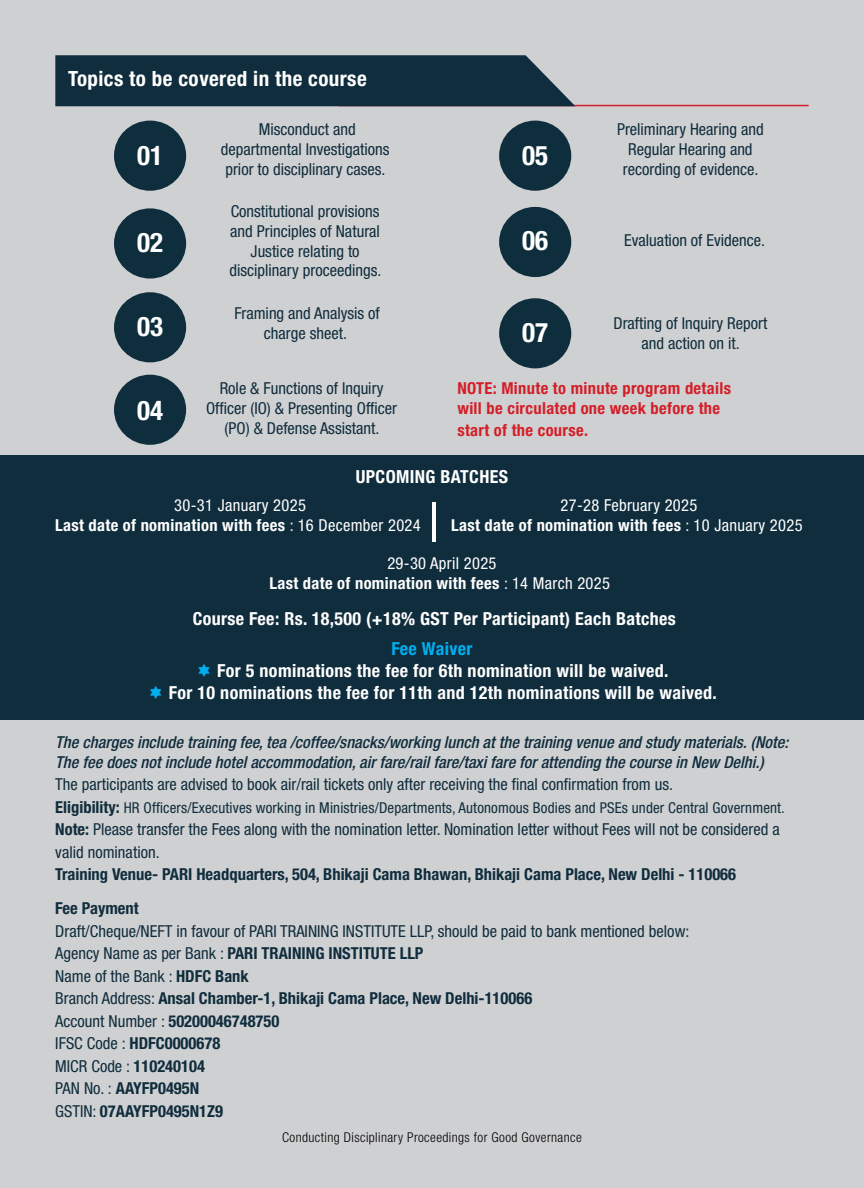
<style>
.page{position:relative;width:864px;height:1188px;background:#fff}
.page>*{position:absolute;margin:0;border:0;box-sizing:border-box;transform-origin:0 0}
.t1{font:700 condensed 27px "Helvetica Neue LT Std";color:#fff}
.t2{font:700 condensed 21px "Helvetica Neue LT Std";letter-spacing:.02em;color:#fff}
.t3{font:700 condensed 18px/21.6px "Helvetica Neue LT Std";letter-spacing:.02em;color:#fff;text-align:center}
.t4{font:700 condensed 18px "Helvetica Neue LT Std";letter-spacing:.02em;color:#00aeef}
.t5{font:condensed 16.5px/19.8px "Helvetica Neue LT Std";color:#102d3d;text-align:center}
.t6{font:italic 500 condensed 16.5px/19.8px "Helvetica Neue LT Std";color:#102d3d}
.t7{font:condensed 16.5px/19.8px "Helvetica Neue LT Std";letter-spacing:.02em;color:#fff;text-align:center}
.t8{font:700 condensed 16.5px/34px "Helvetica Neue LT Std";color:#102d3d}
.t9{font:700 condensed 16.5px/19.8px "Helvetica Neue LT Std";letter-spacing:.02em;color:#d31f28}
.t10{font:700 condensed 16.5px/19.8px "Helvetica Neue LT Std";letter-spacing:.02em;color:#fff;text-align:center}
.t11{font:condensed 15px "Helvetica Neue LT Std";letter-spacing:.01em;color:#102d3d}
.t12{font:300 condensed 13.5px "Helvetica Neue LT Std";letter-spacing:.03em;color:#000}
.s1{font-weight:700}
.s2{font-weight:400}
.s3{font-weight:700;font-size:16.5px}
</style>
<div class="page">
<div style="left:0;top:0;width:863px;height:1188px;background:#cfd0d2"></div>
<hr style="left:338px;top:105px;width:470px;height:1px;background:#d31f28">
<div style="left:55px;top:55px;width:520px;height:51px;background:#102d3d"></div>
<div style="left:0;top:455px;width:863px;height:264px;background:#102d3d"></div>
<div style="left:114px;top:375px;width:72px;height:70px;background:#0e2e3d;border-radius:50%"></div>
<div style="left:114px;top:292px;width:72px;height:70px;background:#0e2e3d;border-radius:50%"></div>
<div style="left:499px;top:298px;width:72px;height:70px;background:#0e2e3d;border-radius:50%"></div>
<div style="left:114px;top:208px;width:72px;height:71px;background:#0e2e3d;border-radius:50%"></div>
<div style="left:499px;top:207px;width:72px;height:70px;background:#0e2e3d;border-radius:50%"></div>
<div style="left:114px;top:121px;width:72px;height:70px;background:#0e2e3d;border-radius:50%"></div>
<div style="left:499px;top:121px;width:72px;height:70px;background:#0e2e3d;border-radius:50%"></div>
<hr style="left:432px;top:503px;width:4px;height:39px;background:#fff">
<p class="t2" style="left:68px;top:66px;width:300px">Topics to be covered in the course</p>
<p class="t5" style="left:221px;top:119px;width:170px">Misconduct and departmental Investigations prior to disciplinary cases.</p>
<h1 class="t1" style="left:137px;top:139px;width:27px">01</h1>
<h1 class="t1" style="left:522px;top:139px;width:27px">05</h1>
<p class="t5" style="left:229px;top:201px;width:153px">Constitutional provisions and Principles of Natural<br>Justice relating to disciplinary proceedings.</p>
<h1 class="t1" style="left:137px;top:226px;width:27px">02</h1>
<h1 class="t1" style="left:522px;top:224px;width:27px">06</h1>
<p class="t5" style="left:616px;top:119px;width:148px">Preliminary Hearing and<br>Regular Hearing and recording of evidence.</p>
<p class="t5" style="left:624px;top:230px;width:142px">Evaluation of Evidence.</p>
<p class="t5" style="left:234px;top:303px;width:147px">Framing and Analysis of</p>
<h1 class="t1" style="left:137px;top:310px;width:27px">03</h1>
<p class="t5" style="left:264px;top:323px;width:85px">charge sheet.</p>
<h1 class="t1" style="left:522px;top:316px;width:27px">07</h1>
<p class="t5" style="left:613px;top:313px;width:155px">Drafting of Inquiry Report and action on it.</p>
<h1 class="t1" style="left:137px;top:394px;width:27px">04</h1>
<p class="t5" style="left:206px;top:378px;width:192px">Role &amp; Functions of Inquiry<br>Officer (IO) &amp; Presenting Officer (PO) &amp; Defense Assistant.</p>
<p class="t9" style="left:457px;top:378px;width:275px">NOTE: Minute to minute program details will be circulated one week before the</p>
<p class="t9" style="left:457px;top:420px;width:132px">start of the course.</p>
<p class="t3" style="left:356px;top:466px;width:154px">UPCOMING BATCHES</p>
<p class="t7" style="left:55px;top:495px;width:367px">30-31 January 2025<br><span class="s1">Last date of nomination with fees</span> : 16 December 2024</p>
<p class="t10" style="left:269px;top:553px;width:342px"><span class="s2">29-30 April 2025<br></span>Last date of nomination with fees <span class="s2">: 14 March 2025</span></p>
<p class="t7" style="left:451px;top:495px;width:353px">27-28 February 2025<br><span class="s1">Last date of nomination with fees</span> : 10 January 2025</p>
<p class="t3" style="left:193px;top:608px;width:484px">Course Fee: Rs. 18,500 (+18% GST Per Participant) Each Batches</p>
<p class="t4" style="left:391px;top:638px;width:82px">Fee Waiver</p>
<p class="t3" style="left:169px;top:660px;width:549px">For 5 nominations the fee for 6th nomination will be waived.<br>For 10 nominations the fee for 11th and 12th nominations will be waived.</p>
<p class="t6" style="left:55px;top:732px;width:734px">The charges include training fee, tea /coffee/snacks/working lunch at the training venue and study materials. (Note:<br>The fee does not include hotel accommodation, air fare/rail fare/taxi fare for attending the course in New Delhi.)</p>
<p class="t5" style="left:55px;top:774px;width:619px">The participants are advised to book air/rail tickets only after receiving the final confirmation from us.</p>
<p class="t11" style="left:55px;top:799px;width:730px"><span class="s3">Eligibility:</span> HR Officers/Executives working in Ministries/Departments, Autonomous Bodies and PSEs under Central Government.</p>
<p class="t5" style="left:55px;top:818px;width:725px;line-height:22.5px;text-align:left"><span class="s1">Note:</span> Please transfer the Fees along with the nomination letter. Nomination letter without Fees will not be considered a valid nomination.</p>
<p class="t8" style="left:55px;top:857px;width:682px">Training Venue- PARI Headquarters, 504, Bhikaji Cama Bhawan, Bhikaji Cama Place, New Delhi - 110066<br>Fee Payment</p>
<p class="t5" style="left:55px;top:920px;width:635px;line-height:22.5px;text-align:left">Draft/Cheque/NEFT in favour of PARI TRAINING INSTITUTE LLP, should be paid to bank mentioned below:<br>Agency Name as per Bank : <span class="s1">PARI TRAINING INSTITUTE LLP<br></span>Name of the Bank : <span class="s1">HDFC Bank<br></span>Branch Address: <span class="s1">Ansal Chamber-1, Bhikaji Cama Place, New Delhi-110066<br></span>Account Number : <span class="s1">50200046748750<br></span>IFSC Code : <span class="s1">HDFC0000678<br></span>MICR Code : <span class="s1">110240104<br></span>PAN No. : <span class="s1">AAYFP0495N<br></span>GSTIN: <span class="s1">07AAYFP0495N1Z9</span></p>
<p class="t12" style="left:282px;top:1129px;width:301px">Conducting Disciplinary Proceedings for Good Governance</p>
</div>
